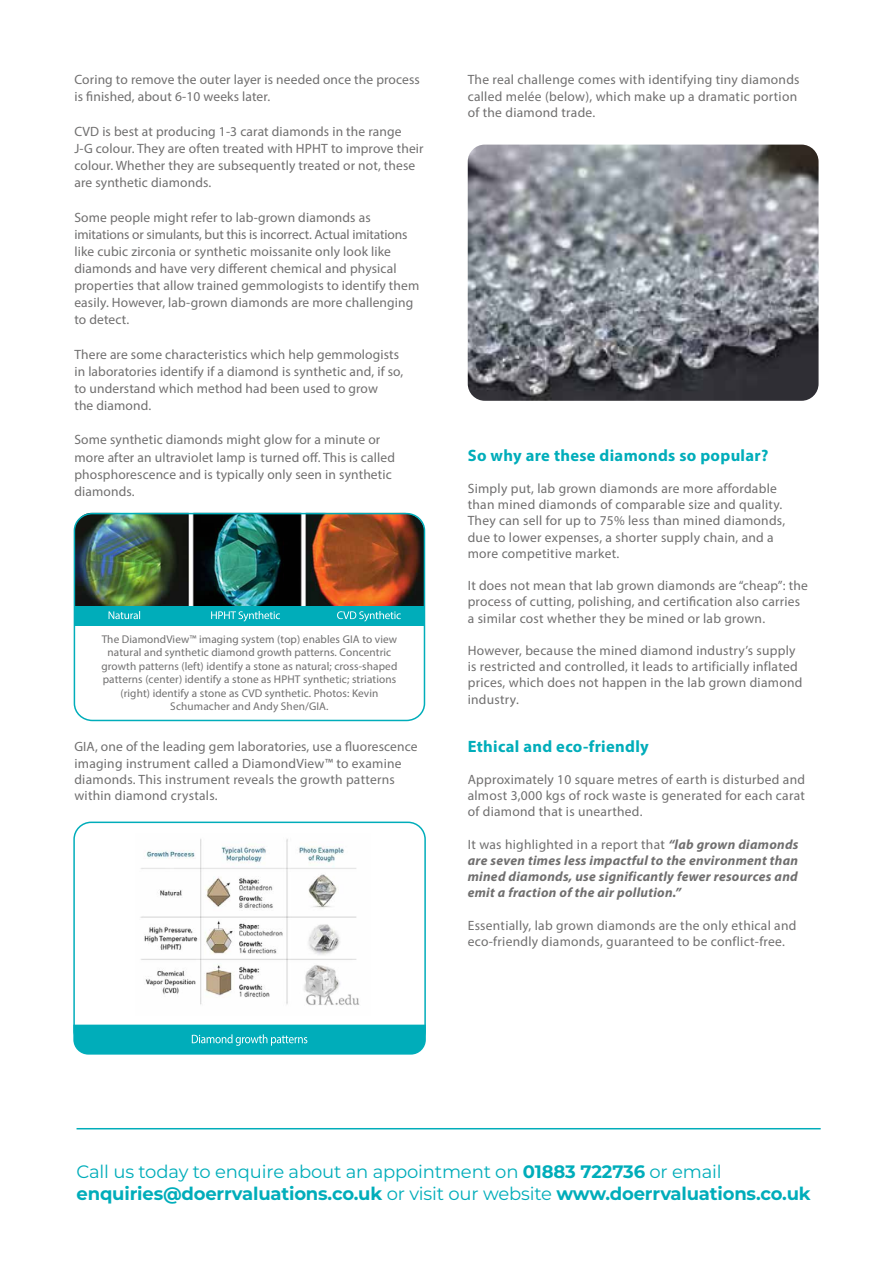
<style>
.page{position:relative;width:893px;height:1263px;background:#fff}
.page>*{position:absolute;margin:0;border:0;box-sizing:border-box;transform-origin:0 0}
.t1{font:700 18px/21.6px "Montserrat";letter-spacing:-.01em;color:#00adba}
.t2{font:700 16.5px "Myriad Pro";letter-spacing:.02em;color:#00adba}
.t3{font:13.5px/16.2px "Myriad Pro";letter-spacing:.01em;color:#706f6f}
.t4{font:italic 700 13.5px/16.2px "Myriad Pro";letter-spacing:.02em;color:#706f6f;text-align:justify}
.t5{font:11.25px/13.5px "Myriad Pro";letter-spacing:.01em;color:#706f6f;text-align:center}
.s1{font-weight:400;font-style:normal}
.s2{font-weight:400}
</style>
<div class="page">
<hr style="left:77px;top:1128px;width:744px;height:1px;background:#00adba">
<img style="left:468px;top:145px;width:351px;height:256px">
<img style="left:140px;top:839px;width:220px;height:166px">
<div style="left:73px;top:821px;width:353px;height:227px;border:2px solid #00adba;border-radius:17px"></div>
<svg style="left:73px;top:1025px;width:353px;height:29px;background:#09b0bc"></svg>
<img style="left:75px;top:513px;width:350px;height:93px">
<div style="left:75px;top:606px;width:349px;height:19px;background:#00adba"></div>
<svg style="left:109px;top:611px;width:292px;height:10px"></svg>
<div style="left:74px;top:513px;width:351px;height:208px;border:2px solid #00adba;border-radius:18px"></div>
<p class="t3" style="left:74px;top:71px;width:347px;line-height:17.1px">Coring to remove the outer layer is needed once the process is finished, about 6-10 weeks later.</p>
<p class="t3" style="left:74px;top:122px;width:351px;line-height:17.1px">CVD is best at producing 1-3 carat diamonds in the range<br>J-G colour. They are often treated with HPHT to improve their colour. Whether they are subsequently treated or not, these are synthetic diamonds.</p>
<p class="t3" style="left:74px;top:208px;width:346px;line-height:17.1px">Some people might refer to lab-grown diamonds as imitations or simulants, but this is incorrect. Actual imitations like cubic zirconia or synthetic moissanite only look like diamonds and have very different chemical and physical properties that allow trained gemmologists to identify them easily. However, lab-grown diamonds are more challenging to detect.</p>
<p class="t3" style="left:74px;top:345px;width:330px;line-height:17.1px">There are some characteristics which help gemmologists in laboratories identify if a diamond is synthetic and, if so, to understand which method had been used to grow<br>the diamond.</p>
<p class="t3" style="left:74px;top:431px;width:322px;line-height:17.1px">Some synthetic diamonds might glow for a minute or more after an ultraviolet lamp is turned off. This is called phosphorescence and is typically only seen in synthetic diamonds.</p>
<p class="t5" style="left:102px;top:632px;width:297px">The DiamondView™ imaging system (top) enables GIA to view natural and synthetic diamond growth patterns. Concentric growth patterns (left) identify a stone as natural; cross-shaped patterns (center) identify a stone as HPHT synthetic; striations (right) identify a stone as CVD synthetic. Photos: Kevin Schumacher and Andy Shen/GIA.</p>
<p class="t3" style="left:74px;top:738px;width:345px">GIA, one of the leading gem laboratories, use a fluorescence imaging instrument called a DiamondView™ to examine diamonds. This instrument reveals the growth patterns within diamond crystals.</p>
<p class="t3" style="left:468px;top:71px;width:333px">The real challenge comes with identifying tiny diamonds called melée (below), which make up a dramatic portion of the diamond trade.</p>
<p class="t2" style="left:468px;top:444px;width:302px">So why are these diamonds so popular?</p>
<p class="t3" style="left:468px;top:480px;width:319px">Simply put, lab grown diamonds are more affordable than mined diamonds of comparable size and quality.<br>They can sell for up to 75% less than mined diamonds, due to lower expenses, a shorter supply chain, and a more competitive market.</p>
<p class="t3" style="left:468px;top:577px;width:342px">It does not mean that lab grown diamonds are “cheap”: the process of cutting, polishing, and certification also carries a similar cost whether they be mined or lab grown.</p>
<p class="t3" style="left:468px;top:642px;width:336px">However, because the mined diamond industry’s supply is restricted and controlled, it leads to artificially inflated prices, which does not happen in the lab grown diamond industry.</p>
<p class="t2" style="left:468px;top:735px;width:183px">Ethical and eco-friendly</p>
<p class="t3" style="left:468px;top:771px;width:339px;text-align:justify">Approximately 10 square metres of earth is disturbed and almost 3,000 kgs of rock waste is generated for each carat of diamond that is unearthed.</p>
<p class="t4" style="left:468px;top:836px;width:332px"><span class="s1">It was highlighted in a report that</span> “lab grown diamonds are seven times less impactful to the environment than mined diamonds, use significantly fewer resources and emit a fraction of the air pollution.”</p>
<p class="t3" style="left:468px;top:917px;width:330px">Essentially, lab grown diamonds are the only ethical and eco-friendly diamonds, guaranteed to be conflict-free.</p>
<h1 class="t1" style="left:77px;top:1160px;width:736px"><span class="s2">Call us today to enquire about an appointment on</span> 01883 722736 <span class="s2">or email </span>enquiries@doerrvaluations.co.uk <span class="s2">or visit our website</span> www.doerrvaluations.co.uk</h1>
</div>
